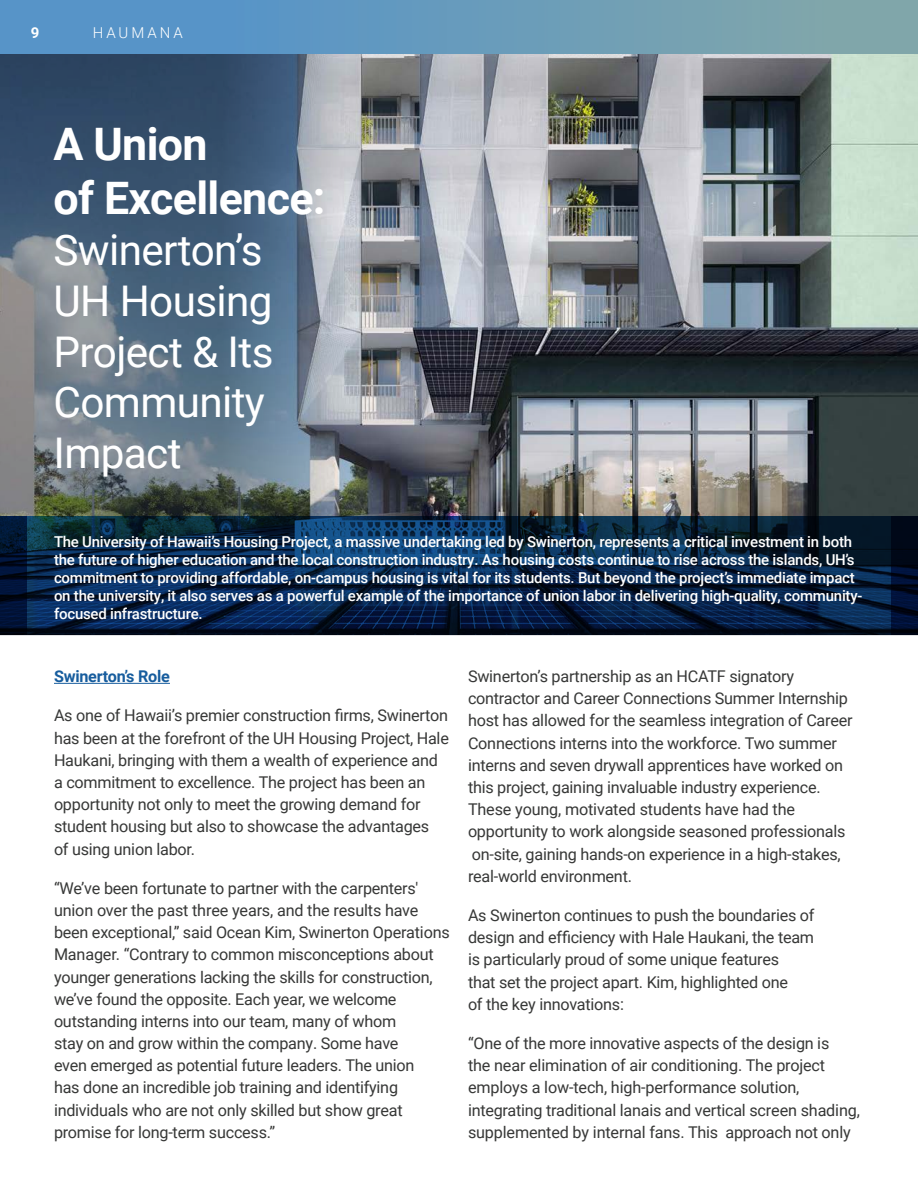
<style>
.page{position:relative;width:918px;height:1188px;background:#fff}
.page>*{position:absolute;margin:0;border:0;box-sizing:border-box;transform-origin:0 0}
.t1{font:700 44.85px/53.7px "Roboto";letter-spacing:-.015em;color:#fff}
.t2{font:42.3px/50.7px "Roboto";letter-spacing:-.015em;color:#fff}
.t3{font:16.2px/22.2px "Roboto";letter-spacing:-.015em;color:#373837}
.t4{font:700 16.2px "Roboto";letter-spacing:-.015em;color:#175d9e}
.t5{font:500 15px/18px "Roboto";letter-spacing:-.015em;color:#fff}
.t6{font:300 15px "Roboto";letter-spacing:.2em;color:#fff}
.t7{font:700 15px "Roboto";color:#fff}
</style>
<div class="page">
<img style="left:0;top:53px;width:918px;height:463px">
<svg style="left:27px;top:516px;width:864px;height:118px;background:#082547"></svg>
<svg style="left:891px;top:516px;width:27px;height:118px;background:#000a22"></svg>
<svg style="left:0;top:516px;width:27px;height:118px;background:#00112f"></svg>
<hr style="left:54px;top:683px;width:116px;height:1px;background:#175d9e">
<svg style="left:0;top:54px;width:459px;height:462px;background:#667584"></svg>
<div style="left:0;top:0;width:918px;height:53px;background:linear-gradient(to right,#4f90ce,#82a7a9)"></div>
<p class="t7" style="left:31px;top:22px;width:10px">9</p>
<p class="t6" style="left:93px;top:22px;width:92px">HAUMANA</p>
<p class="t1" style="left:54px;top:116px;width:274px">A Union<br>of Excellence:</p>
<p class="t2" style="left:54px;top:223px;width:222px">Swinerton’s<br>UH Housing<br>Project &amp; Its<br>Community<br>Impact</p>
<p class="t5" style="left:54px;top:532px;width:810px">The University of Hawaii’s Housing Project, a massive undertaking led by Swinerton, represents a critical investment in both the future of higher education and the local construction industry. As housing costs continue to rise across the islands, UH’s commitment to providing affordable, on-campus housing is vital for its students. But beyond the project’s immediate impact on the university, it also serves as a powerful example of the importance of union labor in delivering high-quality, community&shy;focused infrastructure.</p>
<p class="t4" style="left:54px;top:665px;width:117px">Swinerton’s Role</p>
<p class="t3" style="left:54px;top:704px;width:396px">As one of Hawaii’s premier construction firms, Swinerton has been at the forefront of the UH Housing Project, Hale Haukani, bringing with them a wealth of experience and a commitment to excellence. The project has been an opportunity not only to meet the growing demand for student housing but also to showcase the advantages<br>of using union labor.</p>
<p class="t3" style="left:54px;top:876px;width:397px">“We’ve been fortunate to partner with the carpenters' union over the past three years, and the results have been exceptional,” said Ocean Kim, Swinerton Operations Manager. “Contrary to common misconceptions about younger generations lacking the skills for construction, we’ve found the opposite. Each year, we welcome outstanding interns into our team, many of whom<br>stay on and grow within the company. Some have<br>even emerged as potential future leaders. The union<br>has done an incredible job training and identifying individuals who are not only skilled but show great promise for long-term success.”</p>
<p class="t3" style="left:468px;top:665px;width:386px">Swinerton’s partnership as an HCATF signatory contractor and Career Connections Summer Internship host has allowed for the seamless integration of Career Connections interns into the workforce. Two summer interns and seven drywall apprentices have worked on this project, gaining invaluable industry experience.<br>These young, motivated students have had the opportunity to work alongside seasoned professionals on-site, gaining hands-on experience in a high-stakes, real-world environment.</p>
<p class="t3" style="left:468px;top:904px;width:348px">As Swinerton continues to push the boundaries of design and efficiency with Hale Haukani, the team is particularly proud of some unique features<br>that set the project apart. Kim, highlighted one<br>of the key innovations:</p>
<p class="t3" style="left:468px;top:1032px;width:393px">“One of the more innovative aspects of the design is<br>the near elimination of air conditioning. The project employs a low-tech, high-performance solution, integrating traditional lanais and vertical screen shading, supplemented by internal fans. This approach not only</p>
</div>
